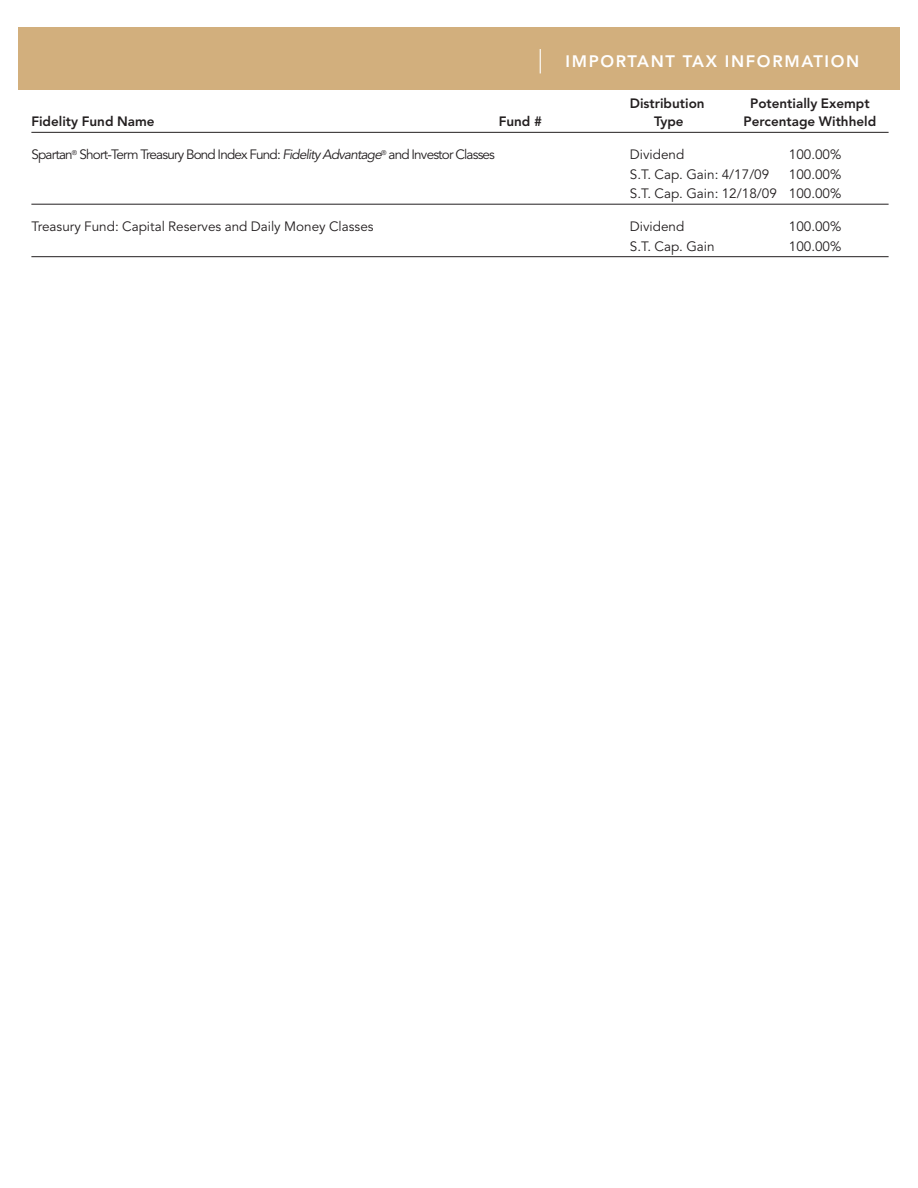
<style>
.page{position:relative;width:918px;height:1188px;background:#fff}
.page>*{position:absolute;margin:0;border:0;box-sizing:border-box;transform-origin:0 0}
.t1{font:800 16.5px "Avenir";letter-spacing:.1em;color:#fff}
.t2{font:13.5px/19.5px "Avenir";color:#231f20;text-align:right}
.t3{font:13.5px "Avenir";letter-spacing:-.06em;color:#231f20}
.t4{font:800 13.5px "Avenir";color:#231f20}
.s1{font-style:italic}
</style>
<div class="page">
<hr style="left:31px;top:132px;width:858px;height:1px;background:#231f20">
<hr style="left:31px;top:204px;width:858px;height:1px;background:#231f20">
<hr style="left:31px;top:256px;width:858px;height:1px;background:#231f20">
<div style="left:18px;top:27px;width:882px;height:63px;background:#d2af7d"></div>
<svg style="left:540px;top:49px;width:1px;height:24px"></svg>
<p class="t1" style="left:566px;top:54px;width:295px">IMPORTANT TAX INFORMATION</p>
<p class="t4" style="left:630px;top:98px;width:76px">Distribution</p>
<p class="t4" style="left:750px;top:98px;width:121px">Potentially Exempt</p>
<p class="t4" style="left:31px;top:116px;width:125px">Fidelity Fund Name</p>
<p class="t4" style="left:499px;top:116px;width:45px">Fund #</p>
<p class="t4" style="left:654px;top:116px;width:31px">Type</p>
<p class="t4" style="left:744px;top:116px;width:134px">Percentage Withheld</p>
<p class="t3" style="left:31px;top:148px;width:465px">Spartan<sup>®</sup> Short-Term Treasury Bond Index Fund: <span class="s1">Fidelity Advantage</span><sup>®</sup> and Investor Classes</p>
<p class="t2" style="left:630px;top:146px;width:56px">Dividend</p>
<p class="t2" style="left:789px;top:146px;width:54px">100.00%</p>
<p class="t2" style="left:630px;top:165px;width:141px">S.T. Cap. Gain: 4/17/09</p>
<p class="t2" style="left:630px;top:165px;width:213px">100.00%<br>S.T. Cap. Gain: 12/18/09 100.00%</p>
<p class="t2" style="left:31px;top:218px;width:344px">Treasury Fund: Capital Reserves and Daily Money Classes</p>
<p class="t2" style="left:630px;top:218px;width:56px">Dividend</p>
<p class="t2" style="left:789px;top:218px;width:54px">100.00%</p>
<p class="t2" style="left:630px;top:237px;width:86px">S.T. Cap. Gain</p>
<p class="t2" style="left:789px;top:237px;width:54px">100.00%</p>
</div>
